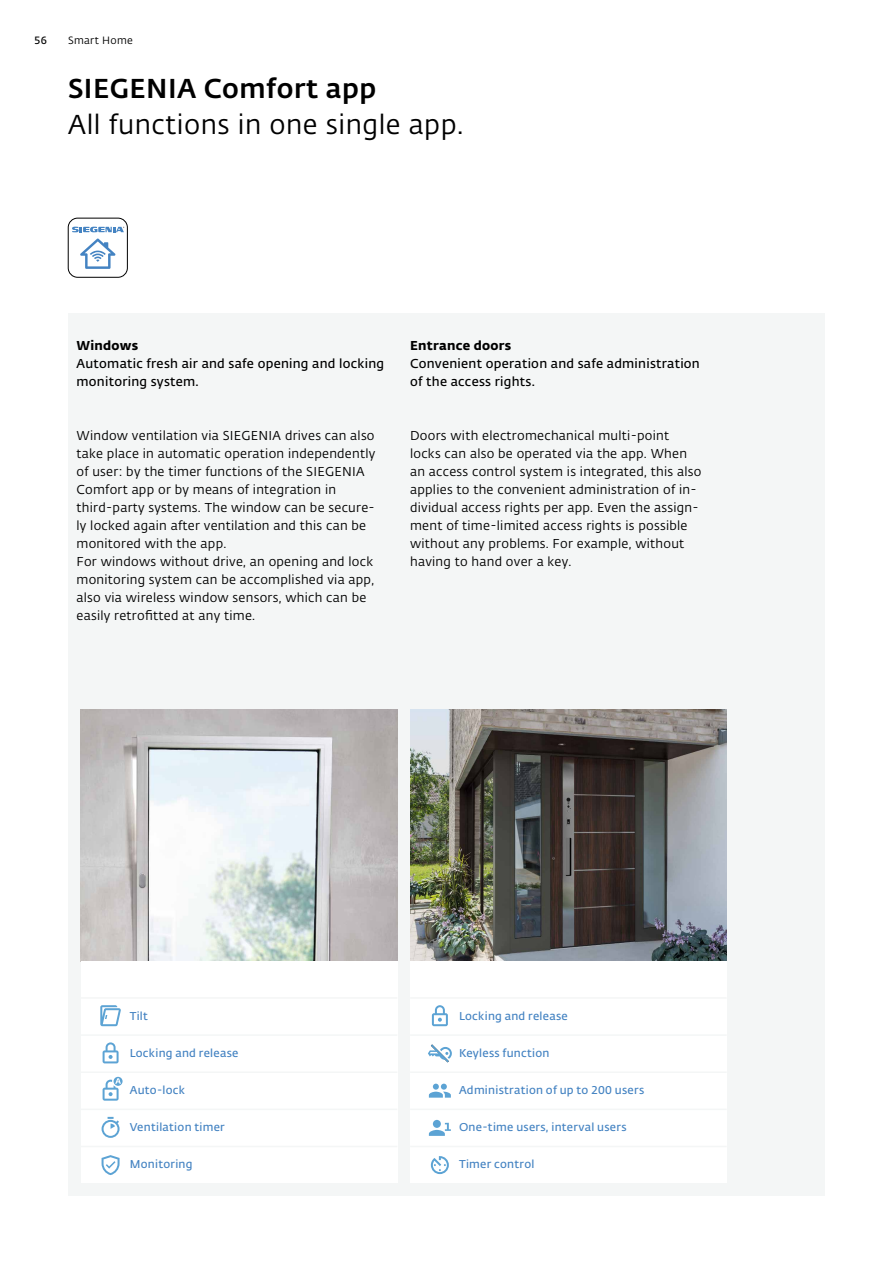
<style>
.page{position:relative;width:893px;height:1263px;background:#fff}
.page>*{position:absolute;margin:0;border:0;box-sizing:border-box;transform-origin:0 0}
.t1{font:27px "Fedra Sans Alt Pro";letter-spacing:.02em;color:#000}
.t2{font:500 27px "Fedra Sans Alt Pro";letter-spacing:.02em;color:#000}
.t3{font:12.75px/18px "Fedra Sans Alt Pro";letter-spacing:.02em;color:#000}
.t4{font:600 12.75px/18px "Fedra Sans Alt Pro";letter-spacing:.02em;color:#000}
.t5{font:700 12.75px "Fedra Sans Alt Pro";letter-spacing:.02em;color:#000}
.t6{font:600 11.25px "Fedra Sans Alt Pro";letter-spacing:.025em;color:#4483c2}
.t7{font:10.5px "Fedra Sans Alt Pro";letter-spacing:.03em;color:#000}
.t8{font:600 10.5px "Fedra Sans Alt Pro";color:#000}
</style>
<div class="page">
<div style="left:68px;top:314px;width:757px;height:882px;background:#f4f6f6"></div>
<img style="left:81px;top:710px;width:316px;height:252px">
<img style="left:410px;top:710px;width:317px;height:252px">
<div style="left:81px;top:962px;width:316px;height:221px;background:#fff"></div>
<div style="left:410px;top:962px;width:317px;height:221px;background:#fff"></div>
<hr style="left:81px;top:997px;width:316px;height:2px;background:#f4f6f6">
<hr style="left:81px;top:1034px;width:316px;height:2px;background:#f4f6f6">
<hr style="left:81px;top:1071px;width:316px;height:2px;background:#f4f6f6">
<hr style="left:81px;top:1108px;width:316px;height:2px;background:#f4f6f6">
<hr style="left:81px;top:1146px;width:316px;height:1px;background:#f4f6f6">
<hr style="left:410px;top:997px;width:317px;height:2px;background:#f4f6f6">
<hr style="left:410px;top:1034px;width:317px;height:2px;background:#f4f6f6">
<hr style="left:410px;top:1071px;width:317px;height:2px;background:#f4f6f6">
<hr style="left:410px;top:1108px;width:317px;height:2px;background:#f4f6f6">
<hr style="left:410px;top:1146px;width:317px;height:1px;background:#f4f6f6">
<svg style="left:69px;top:219px;width:58px;height:58px"></svg>
<div style="left:68px;top:218px;width:60px;height:59px;border:1px solid #000;border-radius:9px"></div>
<svg style="left:100px;top:1005px;width:21px;height:21px"></svg>
<svg style="left:432px;top:1005px;width:16px;height:21px"></svg>
<svg style="left:103px;top:1042px;width:16px;height:21px"></svg>
<svg style="left:428px;top:1044px;width:24px;height:18px"></svg>
<svg style="left:103px;top:1077px;width:20px;height:24px"></svg>
<svg style="left:429px;top:1084px;width:22px;height:14px"></svg>
<svg style="left:102px;top:1117px;width:18px;height:21px"></svg>
<svg style="left:429px;top:1120px;width:22px;height:16px"></svg>
<svg style="left:102px;top:1155px;width:18px;height:20px"></svg>
<svg style="left:431px;top:1156px;width:18px;height:18px"></svg>
<p class="t8" style="left:34px;top:32px;width:15px">56</p>
<p class="t7" style="left:68px;top:33px;width:66px">Smart Home</p>
<h1 class="t2" style="left:68px;top:68px;width:310px">SIEGENIA Comfort app</h1>
<h1 class="t1" style="left:68px;top:105px;width:397px">All functions in one single app.</h1>
<p class="t5" style="left:77px;top:335px;width:63px">Windows</p>
<p class="t4" style="left:77px;top:353px;width:309px">Automatic fresh air and safe opening and locking monitoring system.</p>
<p class="t3" style="left:77px;top:426px;width:300px">Window ventilation via SIEGENIA drives can also take place in automatic operation independently of user: by the timer functions of the SIEGENIA Comfort app or by means of integration in third-party systems. The window can be secure&shy;ly locked again after ventilation and this can be monitored with the app.<br>For windows without drive, an opening and lock monitoring system can be accomplished via app, also via wireless window sensors, which can be easily retrofitted at any time.</p>
<p class="t5" style="left:410px;top:335px;width:102px">Entrance doors</p>
<p class="t4" style="left:410px;top:353px;width:291px">Convenient operation and safe administration of the access rights.</p>
<p class="t3" style="left:410px;top:426px;width:293px">Doors with electromechanical multi-point locks can also be operated via the app. When an access control system is integrated, this also applies to the convenient administration of in&shy;dividual access rights per app. Even the assign&shy;ment of time-limited access rights is possible without any problems. For example, without having to hand over a key.</p>
<p class="t6" style="left:130px;top:1007px;width:20px">Tilt</p>
<p class="t6" style="left:130px;top:1044px;width:110px">Locking and release</p>
<p class="t6" style="left:130px;top:1081px;width:57px">Auto-lock</p>
<p class="t6" style="left:130px;top:1118px;width:97px">Ventilation timer</p>
<p class="t6" style="left:130px;top:1156px;width:64px">Monitoring</p>
<p class="t6" style="left:459px;top:1007px;width:110px">Locking and release</p>
<p class="t6" style="left:459px;top:1044px;width:92px">Keyless function</p>
<p class="t6" style="left:459px;top:1081px;width:187px">Administration of up to 200 users</p>
<p class="t6" style="left:459px;top:1118px;width:169px">One-time users, interval users</p>
<p class="t6" style="left:459px;top:1156px;width:77px">Timer control</p>
</div>
